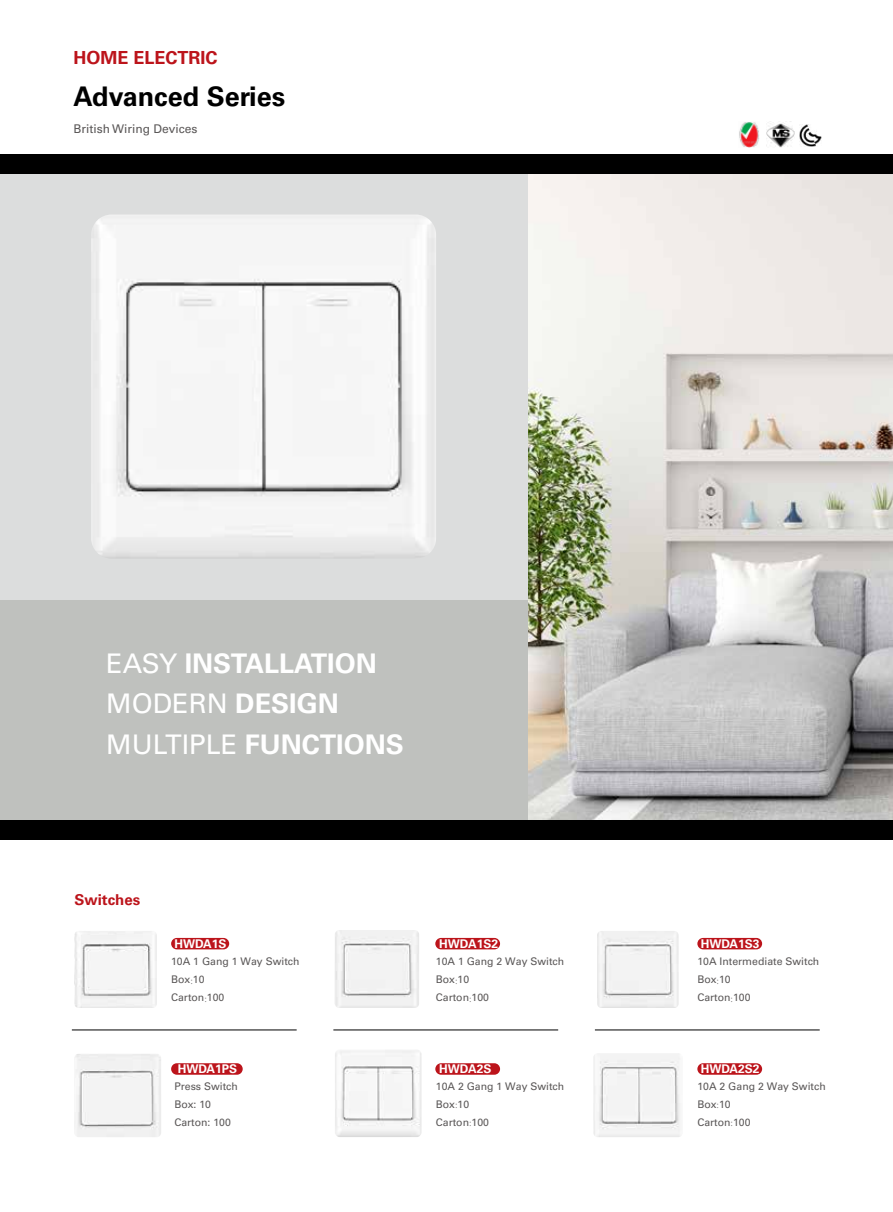
<style>
.page{position:relative;width:893px;height:1212px;background:#fff}
.page>*{position:absolute;margin:0;border:0;box-sizing:border-box;transform-origin:0 0}
.t1{font:700 27px/40.5px "Univers LT Std";color:#fff}
.t2{font:700 27px "Univers LT Std";color:#000}
.t3{font:700 18px "Univers LT Std";color:#bc141b}
.t4{font:700 15px "Univers LT Std";color:#bc141b}
.t5{font:700 12px "Univers LT Std";color:#fff}
.t6{font:12px "Univers LT Std";color:#5a5757}
.t7{font:10.5px/18px "Univers LT Std";color:#5a5757}
.s1{font-weight:400}
.s2{font-family:"Adobe Song Std";font-weight:300}
</style>
<div class="page">
<div style="left:171px;top:938px;width:58px;height:11px;background:#bc141b;border-radius:6px"></div>
<div style="left:171px;top:1063px;width:72px;height:12px;background:#bc141b;border-radius:6px"></div>
<div style="left:435px;top:938px;width:65px;height:11px;background:#bc141b;border-radius:6px"></div>
<div style="left:435px;top:1063px;width:65px;height:12px;background:#bc141b;border-radius:6px"></div>
<div style="left:697px;top:938px;width:65px;height:11px;background:#bc141b;border-radius:6px"></div>
<div style="left:697px;top:1063px;width:65px;height:12px;background:#bc141b;border-radius:6px"></div>
<img style="left:527px;top:173px;width:366px;height:647px">
<img style="left:74px;top:931px;width:83px;height:77px">
<img style="left:597px;top:931px;width:82px;height:77px">
<img style="left:335px;top:930px;width:84px;height:78px">
<img style="left:74px;top:1054px;width:87px;height:83px">
<hr style="left:72px;top:1030px;width:225px;height:1px;background:#000">
<hr style="left:333px;top:1030px;width:225px;height:1px;background:#000">
<hr style="left:595px;top:1030px;width:225px;height:1px;background:#000">
<img style="left:335px;top:1050px;width:87px;height:87px">
<img style="left:593px;top:1053px;width:88px;height:84px">
<img style="left:800px;top:124px;width:21px;height:23px">
<img style="left:767px;top:123px;width:27px;height:25px">
<img style="left:739px;top:122px;width:20px;height:25px">
<div style="left:0;top:600px;width:527px;height:221px;background:#bfc1be"></div>
<div style="left:0;top:173px;width:527px;height:427px;background:#dcdddd"></div>
<div style="left:0;top:154px;width:893px;height:19px;background:#000"></div>
<div style="left:0;top:820px;width:893px;height:20px;background:#000"></div>
<img style="left:91px;top:215px;width:345px;height:343px">
<h2 class="t3" style="left:73px;top:51px;width:146px">HOME ELECTRIC</h2>
<h1 class="t2" style="left:73px;top:87px;width:213px">Advanced Series</h1>
<p class="t6" style="left:73px;top:124px;width:126px">British Wiring Devices</p>
<h1 class="t1" style="left:106px;top:646px;width:299px"><span class="s1">EASY</span> INSTALLATION<br><span class="s1">MODERN</span> DESIGN<br><span class="s1">MULTIPLE</span> FUNCTIONS</h1>
<h3 class="t4" style="left:74px;top:894px;width:67px">Switches</h3>
<p class="t5" style="left:174px;top:939px;width:54px">HWDA1S</p>
<p class="t7" style="left:171px;top:953px;width:130px">10A 1 Gang 1 Way Switch<br>Box<span class="s2">:</span>10<br>Carton<span class="s2">:</span>100</p>
<p class="t5" style="left:178px;top:1064px;width:61px">HWDA1PS</p>
<p class="t7" style="left:174px;top:1078px;width:65px">Press Switch<br>Box: 10<br>Carton: 100</p>
<p class="t5" style="left:439px;top:939px;width:60px">HWDA1S2</p>
<p class="t7" style="left:436px;top:953px;width:130px">10A 1 Gang 2 Way Switch<br>Box<span class="s2">:</span>10<br>Carton<span class="s2">:</span>100</p>
<p class="t5" style="left:439px;top:1064px;width:54px">HWDA2S</p>
<p class="t7" style="left:436px;top:1078px;width:130px">10A 2 Gang 1 Way Switch<br>Box<span class="s2">:</span>10<br>Carton<span class="s2">:</span>100</p>
<p class="t5" style="left:701px;top:939px;width:60px">HWDA1S3</p>
<p class="t7" style="left:697px;top:953px;width:123px">10A Intermediate Switch<br>Box<span class="s2">:</span>10<br>Carton<span class="s2">:</span>100</p>
<p class="t5" style="left:701px;top:1064px;width:60px">HWDA2S2</p>
<p class="t7" style="left:697px;top:1078px;width:130px">10A 2 Gang 2 Way Switch<br>Box<span class="s2">:</span>10<br>Carton<span class="s2">:</span>100</p>
</div>
